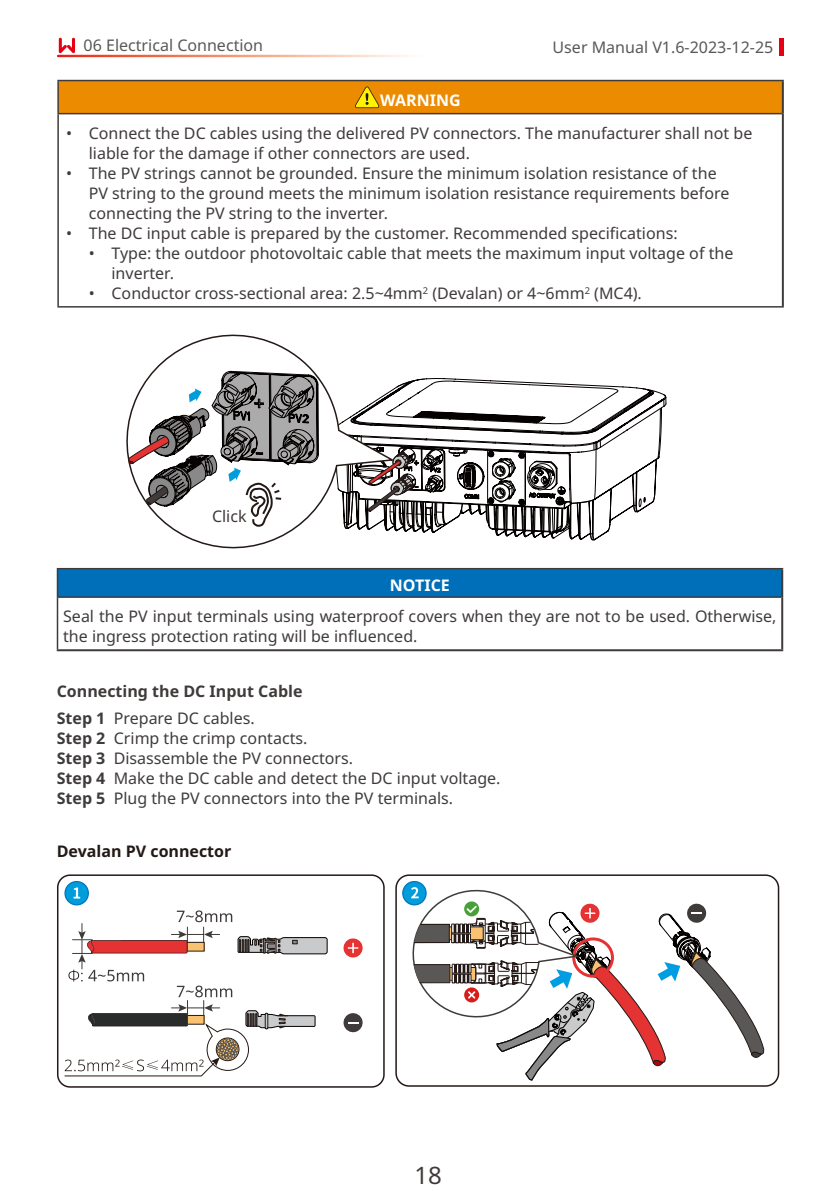
<style>
.page{position:relative;width:840px;height:1191px;background:#fff}
.page>*{position:absolute;margin:0;border:0;box-sizing:border-box;transform-origin:0 0}
.t1{font:24px "Noto Sans";color:#3f3b3a}
.t2{font:16px/20px "Noto Sans";color:#3f3b3a}
.t3{font:16px "Noto Sans";color:#595857}
.t4{font:700 16px "Noto Sans";color:#3f3b3a}
.t5{font:700 16px "Noto Sans";color:#231916}
.t6{font:700 16px "Noto Sans";color:#fff}
.s1{font-weight:700}
</style>
<div class="page">
<svg style="left:779px;top:38px;width:3px;height:18px"></svg>
<svg style="left:59px;top:38px;width:16px;height:15px"></svg>
<svg style="left:397px;top:379px;width:269px;height:162px"></svg>
<svg style="left:126px;top:334px;width:271px;height:198px"></svg>
<div style="left:57px;top:568px;width:724px;height:29px;background:#006fba"></div>
<hr style="left:57px;top:568px;width:725px;height:1px;background:#3f3b3a">
<svg style="left:57px;top:569px;width:1px;height:27px"></svg>
<hr style="left:57px;top:596px;width:723px;height:2px;background:#3f3b3a">
<hr style="left:57px;top:598px;width:1px;height:51px;background:#3f3b3a">
<hr style="left:780px;top:569px;width:2px;height:28px;background:#3f3b3a">
<hr style="left:780px;top:597px;width:2px;height:52px;background:#3f3b3a">
<hr style="left:57px;top:649px;width:725px;height:2px;background:#3f3b3a">
<svg style="left:128px;top:371px;width:191px;height:178px"></svg>
<div style="left:58px;top:81px;width:724px;height:33px;background:#ec8b00"></div>
<hr style="left:57px;top:80px;width:726px;height:1px;background:#3f3b3a">
<hr style="left:57px;top:81px;width:2px;height:32px;background:#3f3b3a">
<hr style="left:57px;top:113px;width:724px;height:1px;background:#3f3b3a">
<hr style="left:57px;top:114px;width:2px;height:192px;background:#3f3b3a">
<hr style="left:57px;top:306px;width:726px;height:1px;background:#3f3b3a">
<hr style="left:781px;top:81px;width:2px;height:33px;background:#3f3b3a">
<hr style="left:781px;top:114px;width:2px;height:192px;background:#3f3b3a">
<svg style="left:355px;top:87px;width:24px;height:21px"></svg>
<svg style="left:57px;top:874px;width:722px;height:214px"></svg>
<div style="left:65px;top:881px;width:23px;height:23px;background:#009dda;border-radius:50%"></div>
<div style="left:64px;top:881px;width:25px;height:24px;border:1px solid #0075c2;border-radius:50%"></div>
<svg style="left:73px;top:887px;width:7px;height:11px"></svg>
<svg style="left:402px;top:881px;width:24px;height:24px"></svg>
<div style="left:402px;top:881px;width:24px;height:24px;border:1px solid #0075c2;border-radius:50%"></div>
<svg style="left:342px;top:1012px;width:21px;height:21px"></svg>
<svg style="left:342px;top:937px;width:21px;height:21px"></svg>
<svg style="left:64px;top:910px;width:263px;height:167px"></svg>
<svg style="left:406px;top:884px;width:359px;height:197px"></svg>
<p class="t3" style="left:84px;top:34px;width:181px">06 Electrical Connection</p>
<p class="t3" style="left:552px;top:36px;width:222px">User Manual V1.6-2023-12-25</p>
<p class="t6" style="left:380px;top:89px;width:82px">WARNING</p>
<p class="t2" style="left:89px;top:123px;width:664px;text-indent:-23px">• Connect the DC cables using the delivered PV connectors. The manufacturer shall not be liable for the damage if other connectors are used.</p>
<p class="t2" style="left:89px;top:163px;width:641px;text-indent:-23px">• The PV strings cannot be grounded. Ensure the minimum isolation resistance of the<br>PV string to the ground meets the minimum isolation resistance requirements before connecting the PV string to the inverter.</p>
<p class="t2" style="left:66px;top:223px;width:612px">• The DC input cable is prepared by the customer. Recommended specifications:</p>
<p class="t2" style="left:111px;top:243px;width:623px;text-indent:-23px">• Type: the outdoor photovoltaic cable that meets the maximum input voltage of the inverter.</p>
<p class="t2" style="left:89px;top:283px;width:554px">• Conductor cross-sectional area: 2.5~4mm<sup>2</sup> (Devalan) or 4~6mm<sup>2</sup> (MC4).</p>
<p class="t2" style="left:212px;top:506px;width:36px">Click</p>
<p class="t6" style="left:389px;top:574px;width:61px">NOTICE</p>
<p class="t2" style="left:63px;top:607px;width:714px">Seal the PV input terminals using waterproof covers when they are not to be used. Otherwise, the ingress protection rating will be influenced.</p>
<p class="t4" style="left:57px;top:679px;width:247px">Connecting the DC Input Cable</p>
<p class="t2" style="left:57px;top:709px;width:445px"><span class="s1">Step 1</span> Prepare DC cables.<br><span class="s1">Step 2</span> Crimp the crimp contacts.<br><span class="s1">Step 3</span> Disassemble the PV connectors.<br><span class="s1">Step 4</span> Make the DC cable and detect the DC input voltage.<br><span class="s1">Step 5</span> Plug the PV connectors into the PV terminals.</p>
<p class="t5" style="left:57px;top:840px;width:176px">Devalan PV connector</p>
<h1 class="t1" style="left:414px;top:1157px;width:29px">18</h1>
</div>
